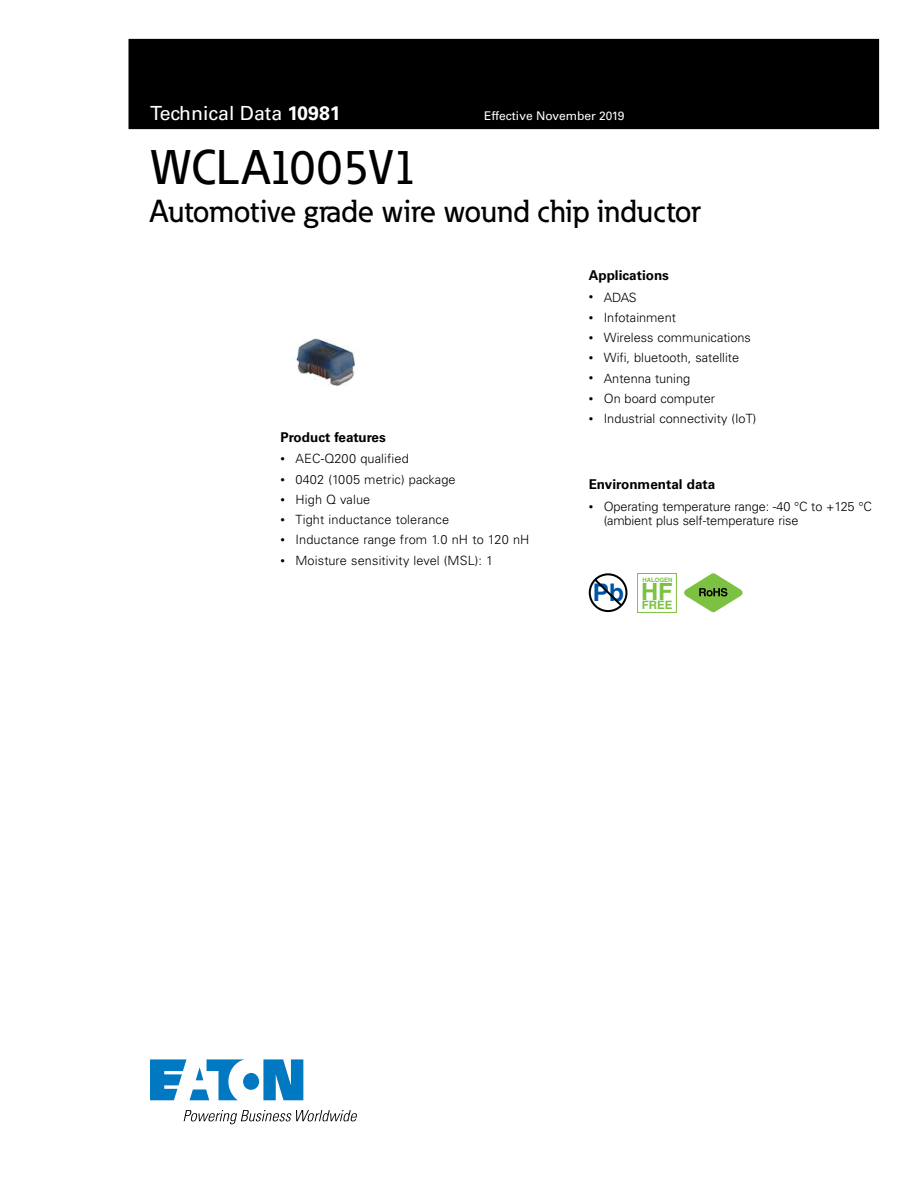
<style>
.page{position:relative;width:918px;height:1188px;background:#fff}
.page>*{position:absolute;margin:0;border:0;box-sizing:border-box;transform-origin:0 0}
.t1{font:500 48px "Eaton";color:#000}
.t2{font:500 31.5px "Eaton";color:#000}
.t3{font:700 24.3px "Helvetica";color:#0054a6}
.t4{font:700 23.7px "Helvetica";color:#7cc142}
.t5{font:19.5px "Univers LT Std";color:#fff}
.t6{font:700 13.5px "Univers LT Std";color:#000}
.t7{font:300 12.75px/14.2px "Univers LT Std";color:#000}
.t8{font:12px "Univers LT Std";color:#fff}
.t9{font:700 11.55px "Helvetica";color:#7cc142}
.t10{font:700 6px "Helvetica";color:#7cc142}
.s1{font-weight:700}
.s2{font-family:"Univers";font-size:9px}
</style>
<div class="page">
<svg style="left:150px;top:1059px;width:153px;height:41px"></svg>
<svg style="left:184px;top:1110px;width:173px;height:14px"></svg>
<div style="left:129px;top:39px;width:750px;height:90px;background:#000"></div>
<svg style="left:589px;top:573px;width:38px;height:39px"></svg>
<div style="left:637px;top:573px;width:40px;height:40px;border:1px solid #7cc142"></div>
<svg style="left:684px;top:573px;width:59px;height:39px"></svg>
<img style="left:296px;top:338px;width:59px;height:48px">
<h3 class="t5" style="left:150px;top:106px;width:192px">Technical Data <span class="s1">10981</span></h3>
<p class="t8" style="left:484px;top:109px;width:142px">Effective November 2019</p>
<h1 class="t1" style="left:150px;top:149px;width:270px">WCLA1005V1</h1>
<h2 class="t2" style="left:150px;top:199px;width:552px">Automotive grade wire wound chip inductor</h2>
<p class="t6" style="left:280px;top:431px;width:107px">Product features</p>
<p class="t7" style="left:280px;top:453px;width:130px"><span class="s2">•</span> AEC-Q200 qualified</p>
<p class="t7" style="left:280px;top:473px;width:177px"><span class="s2">•</span> 0402 (1005 metric) package</p>
<p class="t7" style="left:280px;top:493px;width:91px"><span class="s2">•</span> High Q value</p>
<p class="t7" style="left:280px;top:514px;width:170px"><span class="s2">•</span> Tight inductance tolerance</p>
<p class="t7" style="left:280px;top:534px;width:250px"><span class="s2">•</span> Inductance range from 1.0 nH to 120 nH</p>
<p class="t7" style="left:280px;top:555px;width:214px"><span class="s2">•</span> Moisture sensitivity level (MSL): 1</p>
<p class="t6" style="left:589px;top:270px;width:82px">Applications</p>
<p class="t7" style="left:589px;top:291px;width:49px"><span class="s2">•</span> ADAS</p>
<p class="t7" style="left:589px;top:311px;width:89px"><span class="s2">•</span> Infotainment</p>
<p class="t7" style="left:589px;top:331px;width:164px"><span class="s2">•</span> Wireless communications</p>
<p class="t7" style="left:589px;top:352px;width:152px"><span class="s2">•</span> Wifi, bluetooth, satellite</p>
<p class="t7" style="left:589px;top:372px;width:103px"><span class="s2">•</span> Antenna tuning</p>
<p class="t7" style="left:589px;top:392px;width:128px"><span class="s2">•</span> On board computer</p>
<p class="t7" style="left:589px;top:412px;width:169px"><span class="s2">•</span> Industrial connectivity (IoT)</p>
<p class="t6" style="left:589px;top:479px;width:128px">Environmental data</p>
<p class="t7" style="left:604px;top:500px;width:270px;text-indent:-15px"><span class="s2">•</span> Operating temperature range: -40 °C to +125 °C (ambient plus self-temperature rise</p>
<h3 class="t3" style="left:593px;top:578px;width:33px">Pb</h3>
<p class="t10" style="left:642px;top:576px;width:32px">HALOGEN</p>
<h3 class="t4" style="left:641px;top:578px;width:33px">HF</h3>
<p class="t9" style="left:642px;top:598px;width:32px">FREE</p>
</div>
